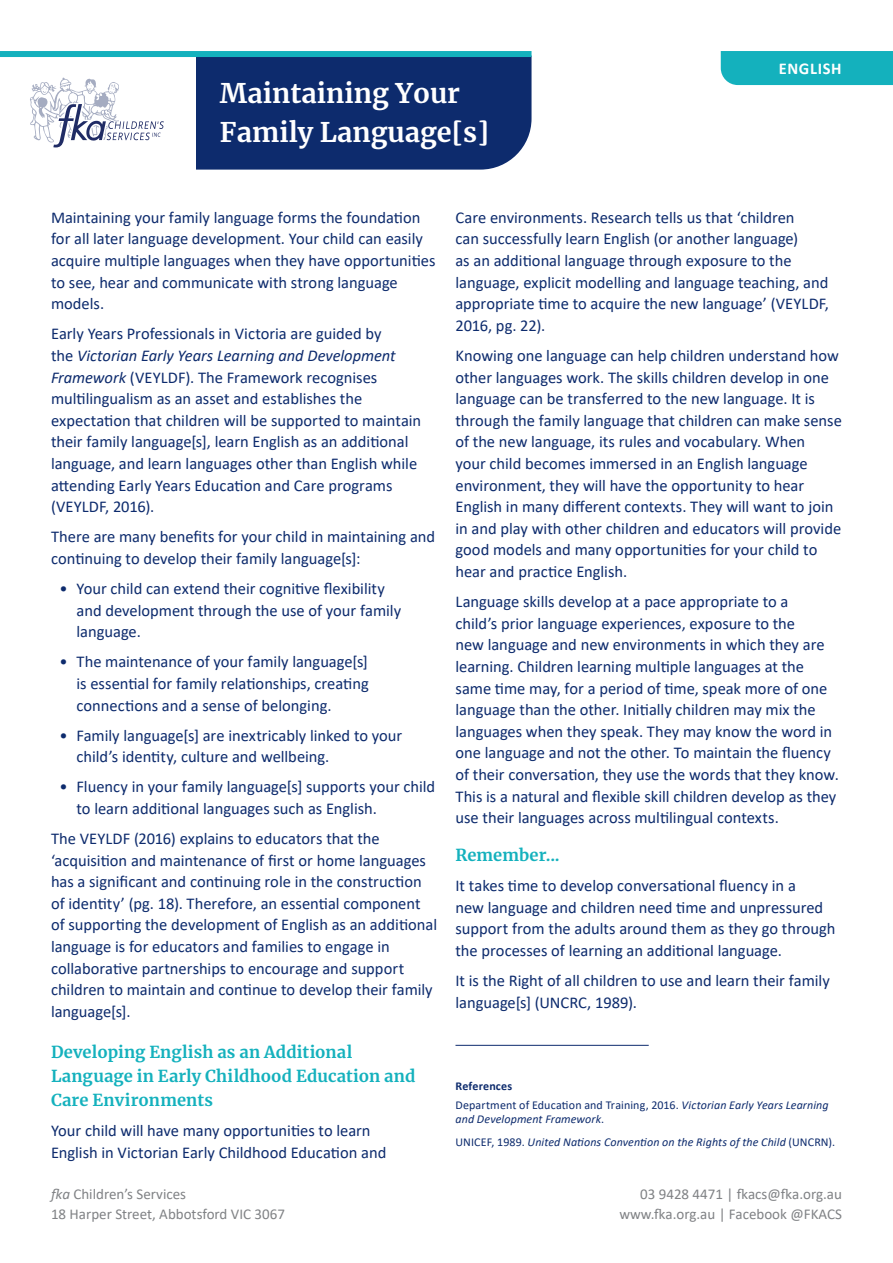
<style>
.page{position:relative;width:893px;height:1263px;background:#fff}
.page>*{position:absolute;margin:0;border:0;box-sizing:border-box;transform-origin:0 0}
.t1{font:700 27px/39px "Merriweather";color:#fff}
.t2{font:16.5px/21.6px "Calibri";letter-spacing:-.005em;color:#0d2b6d}
.t3{font:700 16.5px/24px "Merriweather";letter-spacing:.005em;color:#14b1bd}
.t4{font:700 16.5px "Calibri";letter-spacing:.04em;color:#fff}
.t5{font:15px/20.1px "Calibri";color:#808285}
.t6{font:italic 12px/14.4px "Calibri";letter-spacing:.01em;color:#0d2b6d}
.t7{font:700 12px "Calibri";letter-spacing:.015em;color:#0d2b6d}
.s1{font-style:italic}
.s2{font-style:normal}
</style>
<div class="page">
<div style="left:196px;top:57px;width:335px;height:113px;background:#0d2b6d"></div>
<div style="left:0;top:51px;width:531px;height:6px;background:#14b1bd"></div>
<div style="left:721px;top:51px;width:172px;height:34px;background:#14b1bd"></div>
<svg style="left:30px;top:78px;width:134px;height:69px"></svg>
<hr style="left:455px;top:1045px;width:194px;height:1px;background:#0d2b6d">
<p class="t1" style="left:220px;top:73px;width:270px">Maintaining Your<br>Family Language[s]</p>
<p class="t4" style="left:779px;top:57px;width:64px">ENGLISH</p>
<p class="t2" style="left:51px;top:206px;width:386px">Maintaining your family language forms the foundation for all later language development. Your child can easily acquire multiple languages when they have opportunities to see, hear and communicate with strong language models.</p>
<p class="t2" style="left:51px;top:323px;width:372px">Early Years Professionals in Victoria are guided by<br>the <span class="s1">Victorian Early Years Learning and Development Framework</span> (VEYLDF). The Framework recognises multilingualism as an asset and establishes the expectation that children will be supported to maintain their family language[s], learn English as an additional language, and learn languages other than English while attending Early Years Education and Care programs (VEYLDF, 2016).</p>
<p class="t2" style="left:51px;top:526px;width:386px">There are many benefits for your child in maintaining and continuing to develop their family language[s]:</p>
<p class="t2" style="left:77px;top:577px;width:326px;text-indent:-17px">• Your child can extend their cognitive flexibility and development through the use of your family language.</p>
<p class="t2" style="left:77px;top:651px;width:294px;text-align:justify;text-indent:-17px">• The maintenance of your family language[s] is essential for family relationships, creating connections and a sense of belonging.</p>
<p class="t2" style="left:77px;top:724px;width:327px;text-indent:-17px">• Family language[s] are inextricably linked to your child’s identity, culture and wellbeing.</p>
<p class="t2" style="left:77px;top:776px;width:360px;text-indent:-17px">• Fluency in your family language[s] supports your child to learn additional languages such as English.</p>
<p class="t2" style="left:51px;top:827px;width:388px">The VEYLDF (2016) explains to educators that the ‘acquisition and maintenance of first or home languages has a significant and continuing role in the construction of identity’ (pg. 18). Therefore, an essential component of supporting the development of English as an additional language is for educators and families to engage in collaborative partnerships to encourage and support children to maintain and continue to develop their family language[s].</p>
<p class="t3" style="left:51px;top:1039px;width:366px">Developing English as an Additional<br>Language in Early Childhood Education and<br>Care Environments</p>
<p class="t2" style="left:51px;top:1119px;width:337px">Your child will have many opportunities to learn<br>English in Victorian Early Childhood Education and</p>
<p class="t2" style="left:455px;top:206px;width:375px">Care environments. Research tells us that ‘children<br>can successfully learn English (or another language)<br>as an additional language through exposure to the language, explicit modelling and language teaching, and appropriate time to acquire the new language’ (VEYLDF, 2016, pg. 22).</p>
<p class="t2" style="left:455px;top:344px;width:388px">Knowing one language can help children understand how other languages work. The skills children develop in one language can be transferred to the new language. It is through the family language that children can make sense of the new language, its rules and vocabulary. When<br>your child becomes immersed in an English language environment, they will have the opportunity to hear English in many different contexts. They will want to join in and play with other children and educators will provide good models and many opportunities for your child to hear and practice English.</p>
<p class="t2" style="left:455px;top:590px;width:385px">Language skills develop at a pace appropriate to a<br>child’s prior language experiences, exposure to the<br>new language and new environments in which they are learning. Children learning multiple languages at the same time may, for a period of time, speak more of one language than the other. Initially children may mix the languages when they speak. They may know the word in one language and not the other. To maintain the fluency of their conversation, they use the words that they know.<br>This is a natural and flexible skill children develop as they use their languages across multilingual contexts.</p>
<p class="t3" style="left:455px;top:843px;width:106px">Remember...</p>
<p class="t2" style="left:455px;top:874px;width:382px">It takes time to develop conversational fluency in a<br>new language and children need time and unpressured support from the adults around them as they go through the processes of learning an additional language.</p>
<p class="t2" style="left:455px;top:969px;width:376px">It is the Right of all children to use and learn their family language[s] (UNCRC, 1989).</p>
<p class="t7" style="left:455px;top:1077px;width:58px">References</p>
<p class="t6" style="left:455px;top:1097px;width:375px"><span class="s2">Department of Education and Training, 2016.</span> Victorian Early Years Learning and Development Framework<span class="s2">.</span></p>
<p class="t6" style="left:455px;top:1134px;width:381px"><span class="s2">UNICEF, 1989.</span> United Nations Convention on the Rights of the Child <span class="s2">(UNCRN).</span></p>
<p class="t5" style="left:51px;top:1184px;width:235px"><span class="s1">fka</span> Children’s Services<br>18 Harper Street, Abbotsford VIC 3067</p>
<p class="t5" style="left:619px;top:1184px;width:224px;text-align:right">03 9428 4471 | fkacs@fka.org.au www.fka.org.au | Facebook @FKACS</p>
</div>
